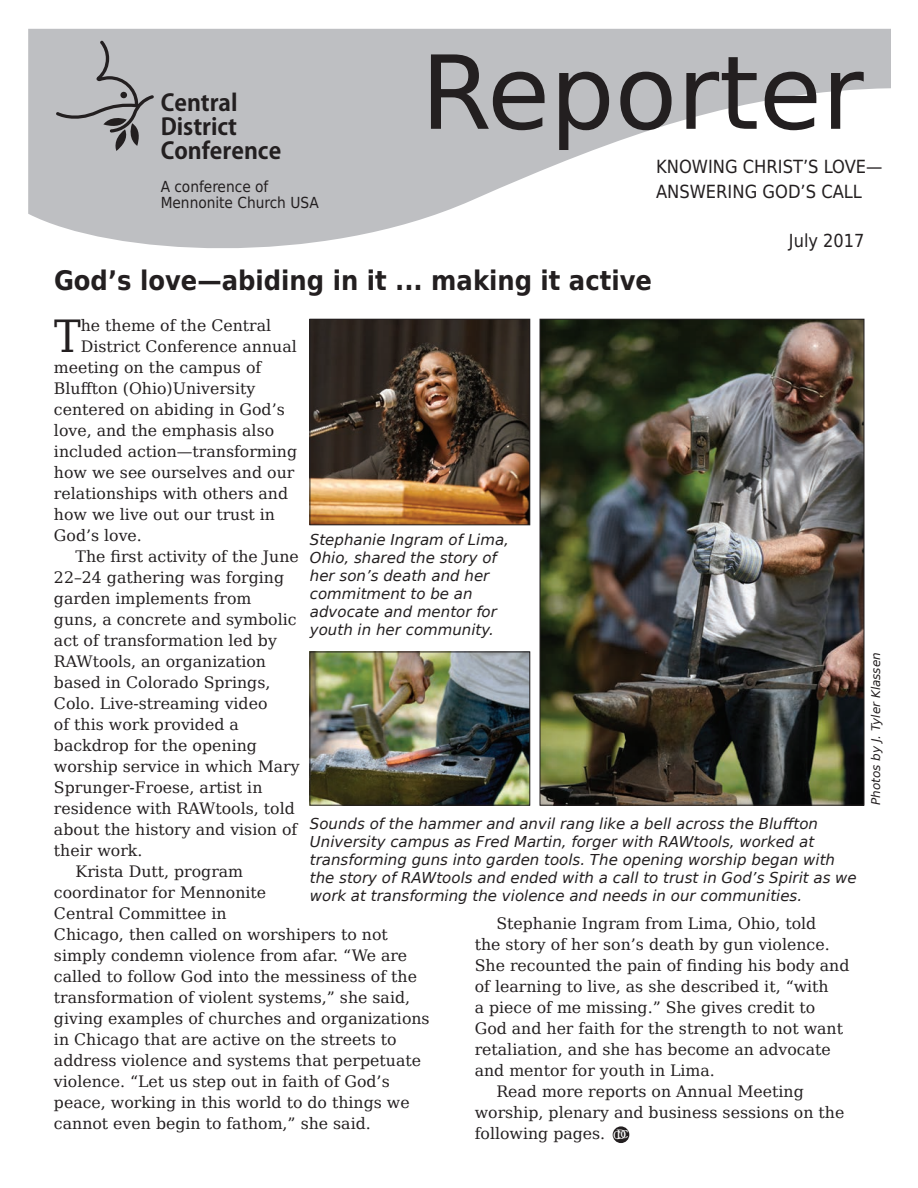
<style>
.page{position:relative;width:918px;height:1188px;background:#fff}
.page>*{position:absolute;margin:0;border:0;box-sizing:border-box;transform-origin:0 0}
.t1{font:102px "DejaVu Sans";color:#231f20}
.t2{font:44.55px "DejaVu Serif Condensed";color:#231f20}
.t3{font:700 27px "DejaVu Sans Condensed";color:#231f20}
.t4{font:700 22.95px/24.2px "Adobe Gothic Std";color:#231f20}
.t5{font:18.15px/25.5px "DejaVu Sans Condensed";color:#231f20}
.t6{font:18px "DejaVu Sans Condensed";color:#231f20}
.t7{font:15.75px "DejaVu Serif";color:#231f20}
.t8{font:15.3px/16.5px "DejaVu Sans Condensed";color:#231f20}
.t9{font:italic 15px/18px "DejaVu Sans";color:#231f20}
.t10{font:italic 12px "DejaVu Sans";color:#231f20}
.t11{font:10.65px "DejaVu Serif";color:#fff}
.s1{font-size:12.75px}
</style>
<div class="page">
<svg style="left:28px;top:29px;width:863px;height:219px;fill:#bebfc2"></svg>
<svg style="left:56px;top:41px;width:98px;height:110px;background:#adadb0"></svg>
<img style="left:542px;top:321px;width:320px;height:483px">
<div style="left:540px;top:319px;width:324px;height:487px;border:1px solid #231f20"></div>
<img style="left:312px;top:654px;width:216px;height:150px">
<div style="left:310px;top:652px;width:220px;height:154px;border:1px solid #231f20"></div>
<img style="left:312px;top:321px;width:216px;height:202px">
<div style="left:310px;top:319px;width:220px;height:206px;border:1px solid #231f20"></div>
<div style="left:613px;top:1126px;width:16px;height:17px;background:#231f20;border-radius:50%"></div>
<h3 class="t4" style="left:161px;top:91px;width:122px">Central<br>District<br>Conference</h3>
<p class="t8" style="left:161px;top:178px;width:160px">A conference of<br>Mennonite Church USA</p>
<h1 class="t1" style="left:421px;top:3px;width:444px">Reporter</h1>
<p class="t5" style="left:656px;top:153px;width:228px">KNOWING CHRIST’S LOVE—<br>ANSWERING GOD’S CALL</p>
<p class="t6" style="left:789px;top:225px;width:77px">July 2017</p>
<h3 class="t3" style="left:54px;top:259px;width:599px">God’s love—abiding in it ... making it active</h3>
<h2 class="t2" style="left:54px;top:303px;width:28px">T</h2>
<p class="t7" style="left:81px;top:314px;width:192px">he theme of the Central</p>
<p class="t7" style="left:81px;top:335px;width:218px">District Conference annual</p>
<p class="t7" style="left:54px;top:356px;width:209px">meeting on the campus of</p>
<p class="t7" style="left:54px;top:377px;width:203px">Bluffton (Ohio)University</p>
<p class="t7" style="left:54px;top:398px;width:232px">centered on abiding in God’s</p>
<p class="t7" style="left:54px;top:419px;width:222px">love, and the emphasis also</p>
<p class="t7" style="left:54px;top:440px;width:245px">included action—transforming</p>
<p class="t7" style="left:54px;top:461px;width:242px">how we see ourselves and our</p>
<p class="t7" style="left:54px;top:482px;width:236px">relationships with others and</p>
<p class="t7" style="left:54px;top:503px;width:222px">how we live out our trust in</p>
<p class="t7" style="left:54px;top:524px;width:89px">God’s love.</p>
<p class="t7" style="left:76px;top:545px;width:225px">The first activity of the June</p>
<p class="t7" style="left:54px;top:566px;width:232px">22–24 gathering was forging</p>
<p class="t7" style="left:54px;top:587px;width:199px">garden implements from</p>
<p class="t7" style="left:54px;top:608px;width:244px">guns, a concrete and symbolic</p>
<p class="t7" style="left:54px;top:629px;width:224px">act of transformation led by</p>
<p class="t7" style="left:54px;top:650px;width:214px">RAWtools, an organization</p>
<p class="t7" style="left:54px;top:671px;width:218px">based in Colorado Springs,</p>
<p class="t7" style="left:54px;top:692px;width:215px">Colo. Live-streaming video</p>
<p class="t7" style="left:54px;top:713px;width:186px">of this work provided a</p>
<p class="t7" style="left:54px;top:734px;width:204px">backdrop for the opening</p>
<p class="t7" style="left:54px;top:755px;width:247px">worship service in which Mary</p>
<p class="t7" style="left:54px;top:776px;width:210px">Sprunger-Froese, artist in</p>
<p class="t7" style="left:54px;top:797px;width:242px">residence with RAWtools, told</p>
<p class="t7" style="left:54px;top:818px;width:245px">about the history and vision of</p>
<p class="t7" style="left:54px;top:839px;width:90px">their work.</p>
<p class="t7" style="left:76px;top:860px;width:169px">Krista Dutt, program</p>
<p class="t7" style="left:54px;top:881px;width:214px">coordinator for Mennonite</p>
<p class="t7" style="left:54px;top:902px;width:174px">Central Committee in</p>
<p class="t7" style="left:54px;top:923px;width:335px">Chicago, then called on worshipers to not</p>
<p class="t7" style="left:54px;top:944px;width:355px">simply condemn violence from afar. “We are</p>
<p class="t7" style="left:54px;top:965px;width:365px">called to follow God into the messiness of the</p>
<p class="t7" style="left:54px;top:986px;width:358px">transformation of violent systems,” she said,</p>
<p class="t7" style="left:54px;top:1007px;width:377px">giving examples of churches and organizations</p>
<p class="t7" style="left:54px;top:1028px;width:344px">in Chicago that are active on the streets to</p>
<p class="t7" style="left:54px;top:1049px;width:369px">address violence and systems that perpetuate</p>
<p class="t7" style="left:54px;top:1070px;width:337px">violence. “Let us step out in faith of God’s</p>
<p class="t7" style="left:54px;top:1091px;width:357px">peace, working in this world to do things we</p>
<p class="t7" style="left:54px;top:1112px;width:318px">cannot even begin to fathom,” she said.</p>
<p class="t9" style="left:310px;top:531px;width:201px">Stephanie Ingram of Lima,<br>Ohio, shared the story of her son’s death and her commitment to be an advocate and mentor for youth in her community.</p>
<p class="t9" style="left:310px;top:814px;width:548px">Sounds of the hammer and anvil rang like a bell across the Bluffton University campus as Fred Martin, forger with RAWtools, worked at transforming guns into garden tools. The opening worship began with the story of RAWtools and ended with a call to trust in God’s Spirit as we work at transforming the violence and needs in our communities.</p>
<p class="t7" style="left:496px;top:912px;width:322px">Stephanie Ingram from Lima, Ohio, told</p>
<p class="t7" style="left:475px;top:933px;width:356px">the story of her son’s death by gun violence.</p>
<p class="t7" style="left:475px;top:954px;width:376px">She recounted the pain of finding his body and</p>
<p class="t7" style="left:475px;top:975px;width:355px">of learning to live, as she described it, “with</p>
<p class="t7" style="left:475px;top:996px;width:342px">a piece of me missing.” She gives credit to</p>
<p class="t7" style="left:475px;top:1017px;width:370px">God and her faith for the strength to not want</p>
<p class="t7" style="left:475px;top:1038px;width:358px">retaliation, and she has become an advocate</p>
<p class="t7" style="left:475px;top:1059px;width:242px">and mentor for youth in Lima.</p>
<p class="t7" style="left:496px;top:1080px;width:309px">Read more reports on Annual Meeting</p>
<p class="t7" style="left:475px;top:1101px;width:371px">worship, plenary and business sessions on the</p>
<p class="t7" style="left:475px;top:1122px;width:132px">following pages.</p>
<p class="t11" style="left:613px;top:1127px;width:17px">C<span class="s1">D</span>C</p>
<p class="t10" style="left:868px;top:805px;width:154px;rotate:-90deg">Photos by J. Tyler Klassen</p>
</div>
